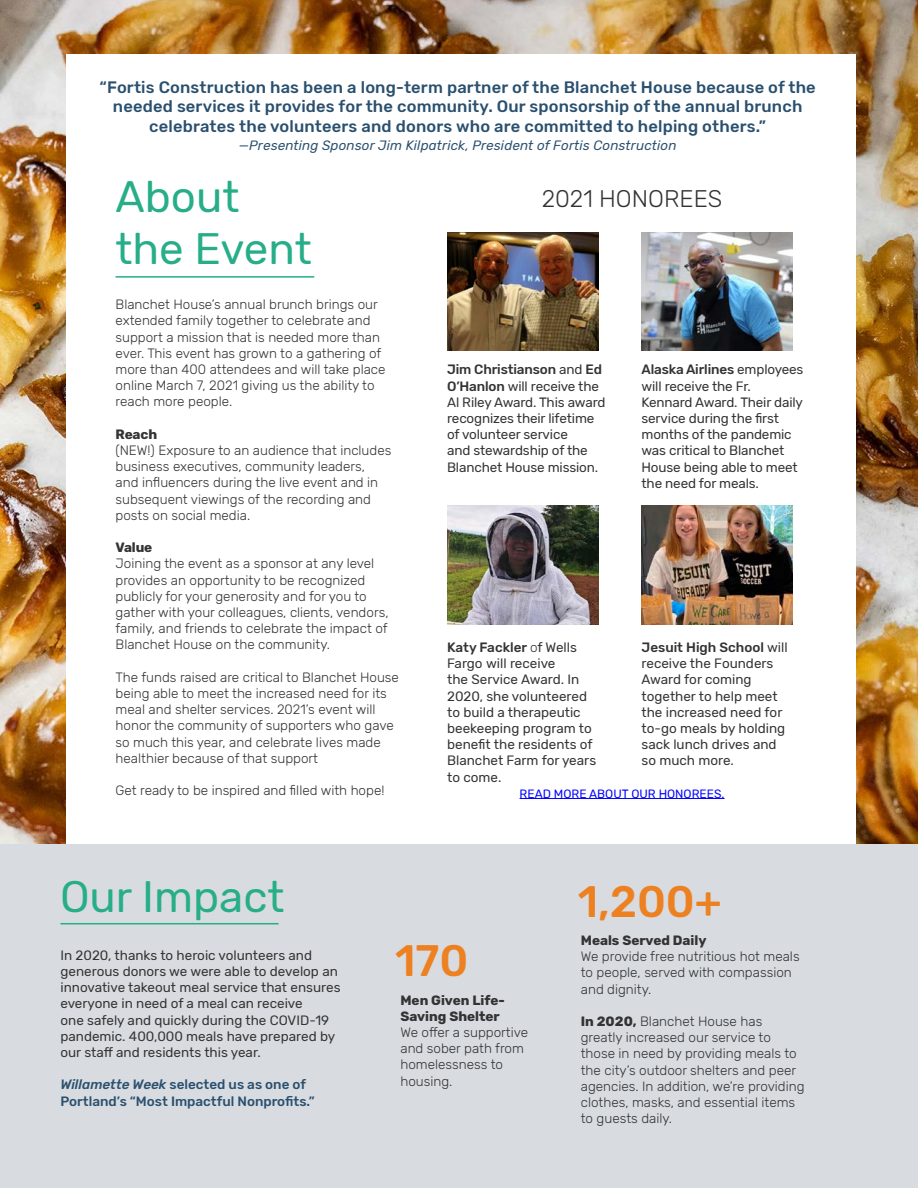
<style>
.page{position:relative;width:918px;height:1188px;background:#fff}
.page>*{position:absolute;margin:0;border:0;box-sizing:border-box;transform-origin:0 0}
.t1{font:43.95px/52.7px "Rubik";color:#27ae89}
.t2{font:500 43.95px "Rubik";color:#ed8122}
.Body_Text{font:300 24px "Rubik";color:#333334}
.Body_Text-2{font:500 16.5px/19.8px "Rubik";letter-spacing:.01em;color:#2a506f;text-align:center}
.Body_Text-3{font:300 13.5px/16.2px "Rubik";color:#333334}
.Body_Text-4{font:13.5px/16.2px "Rubik";color:#333334}
.Body_Text-5{font:500 13.5px/16.2px "Rubik";color:#2a506f}
.Body_Text-6{font:italic 13.5px "Rubik";letter-spacing:.01em;color:#2a506f}
.Body_Text-7{font:700 13.5px/16.2px "Rubik";color:#333334}
.Body_Text-8{font:12px "Rubik";color:#00f}
.s1{font-weight:500}
.s2{font-weight:300}
.s3{font-weight:700}
.s4{font-style:italic}
</style>
<div class="page">
<img style="left:0;top:0;width:918px;height:845px">
<div style="left:66px;top:54px;width:789px;height:791px;background:#fff"></div>
<div style="left:0;top:845px;width:918px;height:343px;background:#d8dce0"></div>
<img style="left:447px;top:232px;width:151px;height:119px">
<img style="left:642px;top:232px;width:151px;height:119px">
<img style="left:447px;top:505px;width:151px;height:119px">
<img style="left:642px;top:505px;width:151px;height:119px">
<hr style="left:116px;top:276px;width:198px;height:2px;background:#20b08a">
<hr style="left:60px;top:923px;width:219px;height:1px;background:#20b08a">
<hr style="left:520px;top:798px;width:205px;height:1px;background:#00f">
<p class="Body_Text-2" style="left:100px;top:77px;width:718px">“Fortis Construction has been a long-term partner of the Blanchet House because of the needed services it provides for the community. Our sponsorship of the annual brunch celebrates the volunteers and donors who are committed to helping others.”</p>
<p class="Body_Text-6" style="left:239px;top:138px;width:439px">—Presenting Sponsor Jim Kilpatrick, President of Fortis Construction</p>
<p class="t1" style="left:116px;top:171px;width:198px">About the Event</p>
<p class="Body_Text-3" style="left:116px;top:297px;width:272px">Blanchet House’s annual brunch brings our extended family together to celebrate and support a mission that is needed more than ever. This event has grown to a gathering of more than 400 attendees and will take place online March 7, 2021 giving us the ability to reach more people.</p>
<p class="Body_Text-7" style="left:116px;top:426px;width:43px">Reach</p>
<p class="Body_Text-3" style="left:116px;top:443px;width:277px">(NEW!) Exposure to an audience that includes business executives, community leaders, and influencers during the live event and in subsequent viewings of the recording and posts on social media.</p>
<p class="Body_Text-7" style="left:116px;top:540px;width:38px">Value</p>
<p class="Body_Text-3" style="left:116px;top:556px;width:274px">Joining the event as a sponsor at any level provides an opportunity to be recognized publicly for your generosity and for you to gather with your colleagues, clients, vendors, family, and friends to celebrate the impact of Blanchet House on the community.</p>
<p class="Body_Text-3" style="left:116px;top:669px;width:285px">The funds raised are critical to Blanchet House being able to meet the increased need for its meal and shelter services. 2021’s event will honor the community of supporters who gave so much this year, and celebrate lives made healthier because of that support</p>
<p class="Body_Text-3" style="left:116px;top:783px;width:270px">Get ready to be inspired and filled with hope!</p>
<p class="Body_Text" style="left:542px;top:185px;width:182px">2021 HONOREES</p>
<p class="Body_Text-4" style="left:447px;top:362px;width:160px"><span class="s1">Jim Christianson</span> and <span class="s1">Ed<br>O’Hanlon</span> will receive the<br>Al Riley Award. This award recognizes their lifetime of volunteer service<br>and stewardship of the<br>Blanchet House mission.</p>
<p class="Body_Text-4" style="left:642px;top:362px;width:163px"><span class="s1">Alaska Airlines</span> employees will receive the Fr.<br>Kennard Award. Their daily service during the first months of the pandemic was critical to Blanchet<br>House being able to meet the need for meals.</p>
<p class="Body_Text-4" style="left:447px;top:639px;width:151px"><span class="s1">Katy Fackler</span> <span class="s2">o</span>f Wells<br>Fargo will receive<br>the Service Award. In<br>2020, she volunteered to build a therapeutic beekeeping program to benefit the residents of<br>Blanchet Farm for years to come.</p>
<p class="Body_Text-4" style="left:642px;top:639px;width:148px"><span class="s1">Jesuit High School</span> will receive the Founders<br>Award for coming together to help meet the increased need for to-go meals by holding sack lunch drives and so much more.</p>
<p class="Body_Text-8" style="left:520px;top:787px;width:206px">READ MORE ABOUT OUR HONOREES.</p>
<p class="t1" style="left:60px;top:871px;width:226px">Our Impact</p>
<p class="t2" style="left:578px;top:876px;width:146px">1,200+</p>
<p class="t2" style="left:395px;top:936px;width:75px">170</p>
<p class="Body_Text-7" style="left:581px;top:933px;width:127px">Meals Served Daily</p>
<p class="Body_Text-3" style="left:581px;top:949px;width:220px">We provide free nutritious hot meals to people, served with compassion and dignity.</p>
<p class="Body_Text-3" style="left:581px;top:1014px;width:225px"><span class="s3">In 2020,</span> Blanchet House has greatly increased our service to those in need by providing meals to the city’s outdoor shelters and peer agencies. In addition, we’re providing clothes, masks, and essential items to guests daily.</p>
<p class="Body_Text-4" style="left:60px;top:947px;width:282px">In 2020, thanks to heroic volunteers and generous donors we were able to develop an innovative takeout meal service that ensures everyone in need of a meal can receive<br>one safely and quickly during the COVID-19 pandemic. 400,000 meals have prepared by our staff and residents this year.</p>
<p class="Body_Text-5" style="left:60px;top:1077px;width:256px"><span class="s4">Willamette Week</span> selected us as one of<br>Portland’s “Most Impactful Nonprofits.”</p>
<p class="Body_Text-7" style="left:400px;top:992px;width:106px">Men Given Life-<br>Saving Shelter</p>
<p class="Body_Text-3" style="left:400px;top:1025px;width:129px">We offer a supportive and sober path from homelessness to housing.</p>
</div>
